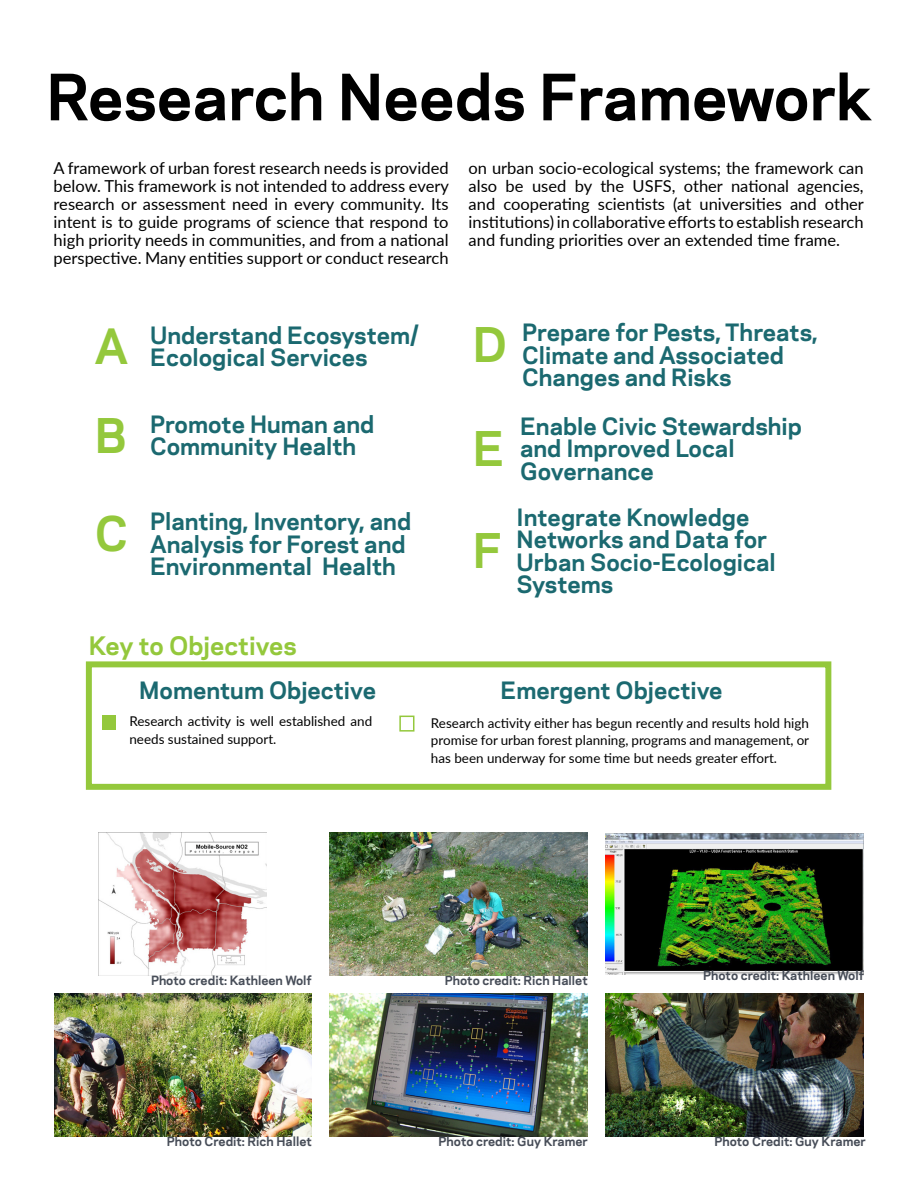
<style>
.page{position:relative;width:918px;height:1188px;background:#fff}
.page>*{position:absolute;margin:0;border:0;box-sizing:border-box;transform-origin:0 0}
.HEADERS{font:700 59.85px "Galaxie Polaris";color:#000}
.HEADERS-2{font:700 44.85px "Galaxie Polaris";color:#94c83c}
.HEADERS-3{font:700 23.85px "Galaxie Polaris";color:#94c83c}
.SUBHEADERS{font:700 22.35px/22.4px "Galaxie Polaris";color:#1b6970}
.PullQuotes{font:700 22.35px "Galaxie Polaris";color:#1b6970}
.CONTENT{font:16.5px/18px "Lato";color:#000;text-align:justify}
.CONTENT-2{font:13.5px/18px "Lato";color:#000}
.Graph_Text_Small{font:700 12px "Galaxie Polaris";color:#474d58}
</style>
<div class="page">
<div style="left:102px;top:716px;width:14px;height:14px;background:#94c83c"></div>
<div style="left:399px;top:716px;width:15px;height:16px;border:2px solid #94c83c"></div>
<div style="left:86px;top:661px;width:745px;height:129px;border:6px solid #94c83c"></div>
<img style="left:330px;top:832px;width:258px;height:143px">
<img style="left:54px;top:993px;width:258px;height:143px">
<img style="left:606px;top:834px;width:258px;height:140px">
<img style="left:330px;top:993px;width:258px;height:143px">
<img style="left:99px;top:832px;width:168px;height:143px">
<img style="left:606px;top:993px;width:258px;height:143px">
<p class="HEADERS" style="left:46px;top:52px;width:827px">Research Needs Framework</p>
<p class="CONTENT" style="left:54px;top:159px;width:397px">A framework of urban forest research needs is provided below. This framework is not intended to address every research or assessment need in every community. Its intent is to guide programs of science that respond to high priority needs in communities, and from a national perspective. Many entities support or conduct research</p>
<p class="CONTENT" style="left:469px;top:159px;width:397px">on urban socio-ecological systems; the framework can also be used by the USFS, other national agencies, and cooperating scientists (at universities and other institutions) in collaborative efforts to establish research and funding priorities over an extended time frame.</p>
<p class="HEADERS-2" style="left:95px;top:313px;width:35px">A</p>
<p class="SUBHEADERS" style="left:150px;top:323px;width:270px">Understand Ecosystem/</p>
<p class="SUBHEADERS" style="left:150px;top:345px;width:219px">Ecological Services</p>
<p class="HEADERS-2" style="left:95px;top:402px;width:34px">B</p>
<p class="SUBHEADERS" style="left:150px;top:412px;width:226px">Promote Human and</p>
<p class="SUBHEADERS" style="left:150px;top:434px;width:208px">Community Health</p>
<p class="HEADERS-2" style="left:95px;top:500px;width:35px">C</p>
<p class="SUBHEADERS" style="left:150px;top:509px;width:263px">Planting, Inventory, and<br>Analysis for Forest and<br>Environmental Health</p>
<p class="HEADERS-3" style="left:89px;top:628px;width:209px">Key to Objectives</p>
<p class="HEADERS-2" style="left:473px;top:311px;width:36px">D</p>
<p class="HEADERS-2" style="left:473px;top:415px;width:33px">E</p>
<p class="HEADERS-2" style="left:473px;top:517px;width:30px">F</p>
<p class="SUBHEADERS" style="left:522px;top:320px;width:297px">Prepare for Pests, Threats,<br>Climate and Associated<br>Changes and Risks</p>
<p class="SUBHEADERS" style="left:520px;top:414px;width:284px">Enable Civic Stewardship and Improved Local</p>
<p class="SUBHEADERS" style="left:520px;top:459px;width:135px">Governance</p>
<p class="SUBHEADERS" style="left:517px;top:505px;width:261px">Integrate Knowledge<br>Networks and Data for<br>Urban Socio-Ecological<br>Systems</p>
<p class="PullQuotes" style="left:139px;top:674px;width:238px">Momentum Objective</p>
<p class="PullQuotes" style="left:500px;top:674px;width:224px">Emergent Objective</p>
<p class="CONTENT-2" style="left:129px;top:712px;width:244px">Research activity is well established and needs sustained support.</p>
<p class="CONTENT-2" style="left:431px;top:713px;width:380px;text-align:justify">Research activity either has begun recently and results hold high promise for urban forest planning, programs and management, or has been underway for some time but needs greater effort.</p>
<p class="Graph_Text_Small" style="left:151px;top:971px;width:162px">Photo credit: Kathleen Wolf</p>
<p class="Graph_Text_Small" style="left:167px;top:1132px;width:146px">Photo Credit: Rich Hallet</p>
<p class="Graph_Text_Small" style="left:445px;top:971px;width:144px">Photo credit: Rich Hallet</p>
<p class="Graph_Text_Small" style="left:439px;top:1132px;width:151px">Photo credit: Guy Kramer</p>
<p class="Graph_Text_Small" style="left:703px;top:967px;width:162px">Photo credit: Kathleen Wolf</p>
<p class="Graph_Text_Small" style="left:714px;top:1132px;width:153px">Photo Credit: Guy Kramer</p>
</div>
